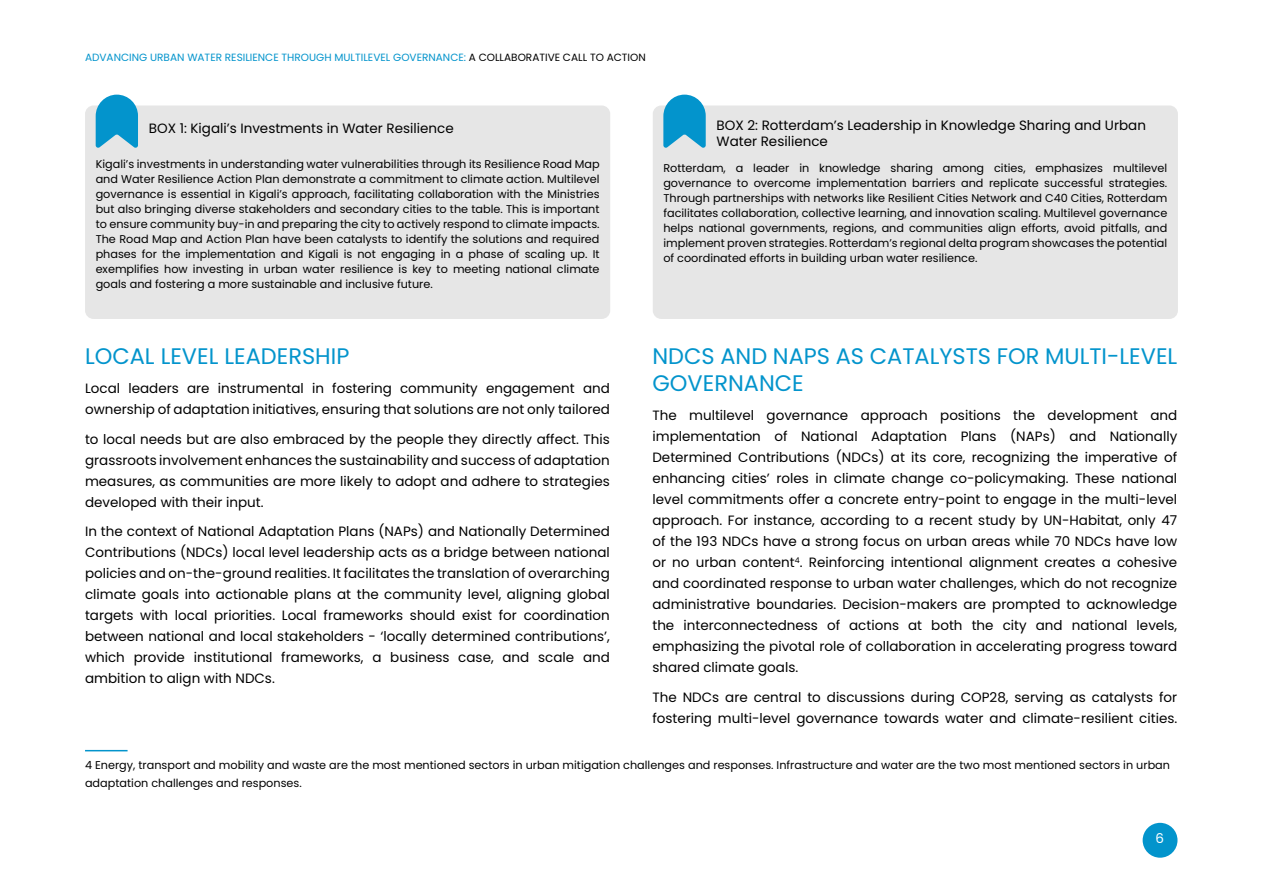
<style>
.page{position:relative;width:1263px;height:893px;background:#fff}
.page>*{position:absolute;margin:0;border:0;box-sizing:border-box;transform-origin:0 0}
.t1{font:22.5px/27px "Poppins";color:#0394cc}
.t2{font:13.5px/21px "Poppins";color:#000}
.t3{font:13.5px "Poppins";color:#fff}
.t4{font:11.25px/15px "Poppins";color:#000;text-align:justify}
.t5{font:10.5px "Poppins";color:#0394cc}
.s1{color:#000}
</style>
<div class="page">
<div style="left:1143px;top:823px;width:34px;height:35px;background:#0394cc;border-radius:50%"></div>
<hr style="left:85px;top:750px;width:43px;height:1px;background:#0394cc">
<div style="left:85px;top:105px;width:525px;height:214px;background:#e6e6e6;border-radius:9px"></div>
<svg style="left:96px;top:95px;width:42px;height:53px"></svg>
<div style="left:653px;top:105px;width:525px;height:214px;background:#e6e6e6;border-radius:9px"></div>
<svg style="left:663px;top:95px;width:43px;height:53px"></svg>
<p class="t5" style="left:85px;top:51px;width:562px">ADVANCING URBAN WATER RESILIENCE THROUGH MULTILEVEL GOVERNANCE: <span class="s1">A COLLABORATIVE CALL TO ACTION</span></p>
<p class="t2" style="left:149px;top:118px;width:306px">BOX 1: Kigali’s Investments in Water Resilience</p>
<p class="t4" style="left:96px;top:157px;width:505px">Kigali’s investments in understanding water vulnerabilities through its Resilience Road Map and Water Resilience Action Plan demonstrate a commitment to climate action. Multilevel governance is essential in Kigali’s approach, facilitating collaboration with the Ministries but also bringing diverse stakeholders and secondary cities to the table. This is important to ensure community buy-in and preparing the city to actively respond to climate impacts.<br>The Road Map and Action Plan have been catalysts to identify the solutions and required phases for the implementation and Kigali is not engaging in a phase of scaling up. It exemplifies how investing in urban water resilience is key to meeting national climate goals and fostering a more sustainable and inclusive future.</p>
<p class="t2" style="left:716px;top:117px;width:431px;line-height:16.2px">BOX 2: Rotterdam’s Leadership in Knowledge Sharing and Urban<br>Water Resilience</p>
<p class="t4" style="left:663px;top:160px;width:505px">Rotterdam, a leader in knowledge sharing among cities, emphasizes multilevel governance to overcome implementation barriers and replicate successful strategies.<br>Through partnerships with networks like Resilient Cities Network and C40 Cities, Rotterdam facilitates collaboration, collective learning, and innovation scaling. Multilevel governance helps national governments, regions, and communities align efforts, avoid pitfalls, and implement proven strategies. Rotterdam’s regional delta program showcases the potential of coordinated efforts in building urban water resilience.</p>
<h1 class="t1" style="left:85px;top:343px;width:266px">LOCAL LEVEL LEADERSHIP</h1>
<p class="t2" style="left:85px;top:378px;width:526px">Local leaders are instrumental in fostering community engagement and ownership of adaptation initiatives, ensuring that solutions are not only tailored</p>
<p class="t2" style="left:85px;top:429px;width:526px;text-align:justify">to local needs but are also embraced by the people they directly affect. This grassroots involvement enhances the sustainability and success of adaptation measures, as communities are more likely to adopt and adhere to strategies developed with their input.</p>
<p class="t2" style="left:85px;top:521px;width:526px;text-align:justify">In the context of National Adaptation Plans (NAPs) and Nationally Determined Contributions (NDCs) local level leadership acts as a bridge between national policies and on-the-ground realities. It facilitates the translation of overarching climate goals into actionable plans at the community level, aligning global targets with local priorities. Local frameworks should exist for coordination between national and local stakeholders - ‘locally determined contributions’, which provide institutional frameworks, a business case, and scale and ambition to align with NDCs.</p>
<h1 class="t1" style="left:652px;top:343px;width:526px">NDCS AND NAPS AS CATALYSTS FOR MULTI-LEVEL<br>GOVERNANCE</h1>
<p class="t2" style="left:652px;top:405px;width:526px;text-align:justify">The multilevel governance approach positions the development and implementation of National Adaptation Plans (NAPs) and Nationally Determined Contributions (NDCs) at its core, recognizing the imperative of enhancing cities’ roles in climate change co-policymaking. These national level commitments offer a concrete entry-point to engage in the multi-level approach. For instance, according to a recent study by UN-Habitat, only 47 of the 193 NDCs have a strong focus on urban areas while 70 NDCs have low or no urban content<sup>4</sup>. Reinforcing intentional alignment creates a cohesive and coordinated response to urban water challenges, which do not recognize administrative boundaries. Decision-makers are prompted to acknowledge the interconnectedness of actions at both the city and national levels, emphasizing the pivotal role of collaboration in accelerating progress toward shared climate goals.</p>
<p class="t2" style="left:652px;top:687px;width:526px">The NDCs are central to discussions during COP28, serving as catalysts for fostering multi-level governance towards water and climate-resilient cities.</p>
<p class="t4" style="left:85px;top:756px;width:1086px;line-height:18px">4 Energy, transport and mobility and waste are the most mentioned sectors in urban mitigation challenges and responses. Infrastructure and water are the two most mentioned sectors in urban adaptation challenges and responses.</p>
<p class="t3" style="left:1155px;top:831px;width:10px">6</p>
</div>
